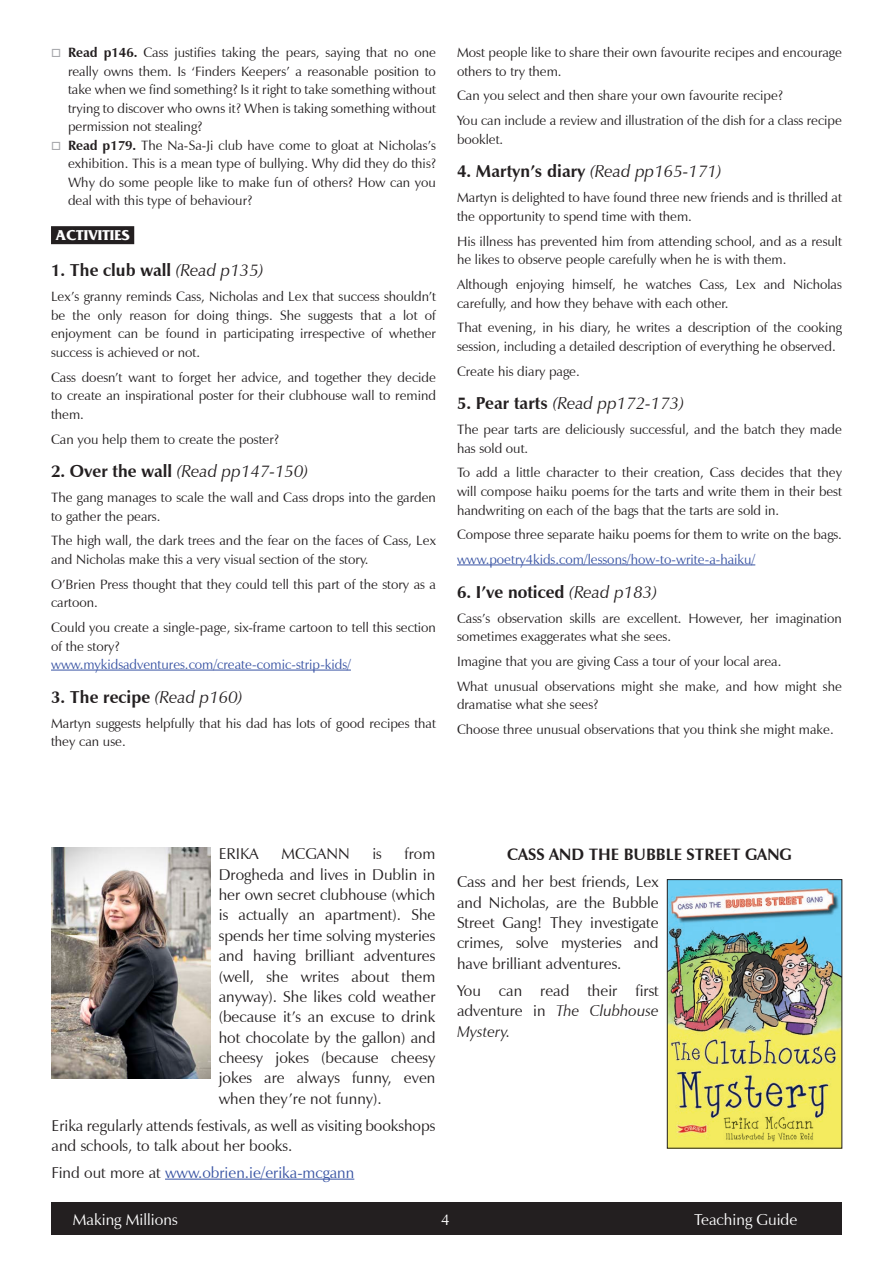
<style>
.page{position:relative;width:893px;height:1263px;background:#fff}
.page>*{position:absolute;margin:0;border:0;box-sizing:border-box;transform-origin:0 0}
.activities{font:700 17.25px "Zapf Humanist 601 BT";color:#231f20}
.activities-2{font:italic 17.25px "Zapf Humanist 601 BT";color:#231f20}
.AuthorBoxBodHead{font:700 16.5px "Zapf Humanist 601 BT";color:#231f20}
.t1{font:15.75px "Zapf Humanist 601 BT";color:#fff}
.AuthorBoxBod{font:15.6px/20.4px "Zapf Humanist 601 BT";color:#231f20;text-align:justify}
.AuthorBoxBod-2{font:15.6px "Zapf Humanist 601 BT";color:#3853a3}
.SUBHEADING{font:700 15px "France";color:#fff}
.Body_Text{font:13.5px/18.6px "Zapf Humanist 601 BT";color:#231f20}
.Body_text_no_space_a{font:13.5px "Zapf Humanist 601 BT";color:#3853a3}
.Body_Text-2{font:13.5px "Zapf Humanist 601 BT";color:#3853a3}
.s1{font-weight:700}
.s2{font-weight:400;font-style:italic}
.s3{font-weight:700;font-style:normal}
.s4{color:#231f20}
.s5{font-style:italic}
</style>
<div class="page">
<div style="left:51px;top:1202px;width:791px;height:33px;background:#231f20"></div>
<div style="left:51px;top:226px;width:83px;height:18px;background:#231f20"></div>
<hr style="left:51px;top:670px;width:300px;height:1px;background:#3853a3">
<hr style="left:457px;top:565px;width:298px;height:1px;background:#3853a3">
<img style="left:51px;top:847px;width:159px;height:231px">
<hr style="left:165px;top:1179px;width:189px;height:1px;background:#3853a3">
<img style="left:669px;top:881px;width:171px;height:265px">
<div style="left:667px;top:879px;width:175px;height:269px;border:1px solid #231f20"></div>
<p class="Body_Text" style="left:68px;top:43px;width:369px;text-align:justify"><span class="s1">Read p146.</span> Cass justifies taking the pears, saying that no one really owns them. Is ‘Finders Keepers’ a reasonable position to take when we find something? Is it right to take something without trying to discover who owns it? When is taking something without permission not stealing?</p>
<p class="Body_Text" style="left:68px;top:136px;width:369px;text-align:justify"><span class="s1">Read p179.</span> The Na-Sa-Ji club have come to gloat at Nicholas’s exhibition. This is a mean type of bullying. Why did they do this?<br>Why do some people like to make fun of others? How can you deal with this type of behaviour?</p>
<p class="SUBHEADING" style="left:56px;top:226px;width:76px">ACTIVITIES</p>
<p class="activities" style="left:51px;top:260px;width:214px">1. The club wall <span class="s2">(Read p135)</span></p>
<p class="Body_Text" style="left:51px;top:287px;width:386px;text-align:justify">Lex’s granny reminds Cass, Nicholas and Lex that success shouldn’t be the only reason for doing things. She suggests that a lot of enjoyment can be found in participating irrespective of whether success is achieved or not.</p>
<p class="Body_Text" style="left:51px;top:368px;width:386px;text-align:justify">Cass doesn’t want to forget her advice, and together they decide to create an inspirational poster for their clubhouse wall to remind them.</p>
<p class="Body_Text" style="left:51px;top:430px;width:230px">Can you help them to create the poster?</p>
<p class="activities-2" style="left:51px;top:461px;width:259px"><span class="s3">2. Over the wall</span> (Read pp147-150)</p>
<p class="Body_Text" style="left:51px;top:488px;width:386px">The gang manages to scale the wall and Cass drops into the garden to gather the pears.</p>
<p class="Body_Text" style="left:51px;top:531px;width:386px">The high wall, the dark trees and the fear on the faces of Cass, Lex and Nicholas make this a very visual section of the story.</p>
<p class="Body_Text" style="left:51px;top:575px;width:386px">O’Brien Press thought that they could tell this part of the story as a cartoon.</p>
<p class="Body_Text" style="left:51px;top:618px;width:386px">Could you create a single-page, six-frame cartoon to tell this section of the story?</p>
<p class="Body_text_no_space_a" style="left:51px;top:656px;width:301px">www.mykidsadventures.com/create-comic-strip-kids/</p>
<p class="activities" style="left:51px;top:686px;width:193px">3. The recipe <span class="s2">(Read p160)</span></p>
<p class="Body_Text" style="left:51px;top:714px;width:386px">Martyn suggests helpfully that his dad has lots of good recipes that they can use.</p>
<p class="Body_Text" style="left:457px;top:43px;width:386px">Most people like to share their own favourite recipes and encourage others to try them.</p>
<p class="Body_Text" style="left:457px;top:86px;width:328px">Can you select and then share your own favourite recipe?</p>
<p class="Body_Text" style="left:457px;top:111px;width:386px">You can include a review and illustration of the dish for a class recipe booklet.</p>
<p class="activities" style="left:457px;top:161px;width:266px">4. Martyn’s diary <span class="s2">(Read pp165-171)</span></p>
<p class="Body_Text" style="left:457px;top:188px;width:386px">Martyn is delighted to have found three new friends and is thrilled at the opportunity to spend time with them.</p>
<p class="Body_Text" style="left:457px;top:232px;width:386px">His illness has prevented him from attending school, and as a result he likes to observe people carefully when he is with them.</p>
<p class="Body_Text" style="left:457px;top:275px;width:386px">Although enjoying himself, he watches Cass, Lex and Nicholas carefully, and how they behave with each other.</p>
<p class="Body_Text" style="left:457px;top:318px;width:386px">That evening, in his diary, he writes a description of the cooking session, including a detailed description of everything he observed.</p>
<p class="Body_Text" style="left:457px;top:362px;width:124px">Create his diary page.</p>
<p class="activities-2" style="left:457px;top:393px;width:229px"><span class="s3">5. Pear tarts</span> (Read pp172-173)</p>
<p class="Body_Text" style="left:457px;top:420px;width:386px">The pear tarts are deliciously successful, and the batch they made has sold out.</p>
<p class="Body_Text" style="left:457px;top:463px;width:386px;text-align:justify">To add a little character to their creation, Cass decides that they will compose haiku poems for the tarts and write them in their best handwriting on each of the bags that the tarts are sold in.</p>
<p class="Body_Text" style="left:457px;top:525px;width:386px">Compose three separate haiku poems for them to write on the bags.</p>
<p class="Body_Text-2" style="left:457px;top:551px;width:300px">www.poetry4kids.com/lessons/how-to-write-a-haiku/</p>
<p class="activities" style="left:457px;top:581px;width:202px">6. I’ve noticed <span class="s2">(Read p183)</span></p>
<p class="Body_Text" style="left:457px;top:609px;width:386px">Cass’s observation skills are excellent. However, her imagination sometimes exaggerates what she sees.</p>
<p class="Body_Text" style="left:457px;top:652px;width:326px">Imagine that you are giving Cass a tour of your local area.</p>
<p class="Body_Text" style="left:457px;top:677px;width:386px">What unusual observations might she make, and how might she dramatise what she sees?</p>
<p class="Body_Text" style="left:457px;top:720px;width:378px">Choose three unusual observations that you think she might make.</p>
<p class="AuthorBoxBod" style="left:219px;top:844px;width:218px;text-indent:186px">from Drogheda and lives in Dublin in her own secret clubhouse (which is actually an apartment). She spends her time solving mysteries and having brilliant adventures (well, she writes about them anyway). She likes cold weather (because it’s an excuse to drink hot chocolate by the gallon) and cheesy jokes (because cheesy jokes are always funny, even when they’re not funny).</p>
<p class="AuthorBoxBod" style="left:52px;top:1115px;width:385px">Erika regularly attends festivals, as well as visiting bookshops and schools, to talk about her books.</p>
<p class="AuthorBoxBod-2" style="left:52px;top:1163px;width:304px"><span class="s4">Find out more at</span> www.obrien.ie/erika-mcgann</p>
<p class="AuthorBoxBod" style="left:219px;top:844px;width:41px">ERIKA</p>
<p class="AuthorBoxBod" style="left:281px;top:844px;width:70px">MCGANN</p>
<p class="AuthorBoxBod" style="left:372px;top:844px;width:11px">is</p>
<p class="AuthorBoxBodHead" style="left:507px;top:844px;width:286px">CASS AND THE BUBBLE STREET GANG</p>
<p class="AuthorBoxBod" style="left:457px;top:872px;width:203px">Cass and her best friends, Lex and Nicholas, are the Bubble Street Gang! They investigate crimes, solve mysteries and have brilliant adventures.</p>
<p class="AuthorBoxBod" style="left:457px;top:980px;width:203px">You can read their first adventure in <span class="s5">The Clubhouse Mystery.</span></p>
<p class="t1" style="left:73px;top:1210px;width:106px">Making Millions</p>
<p class="t1" style="left:441px;top:1210px;width:10px">4</p>
<p class="t1" style="left:694px;top:1210px;width:105px">Teaching Guide</p>
</div>
